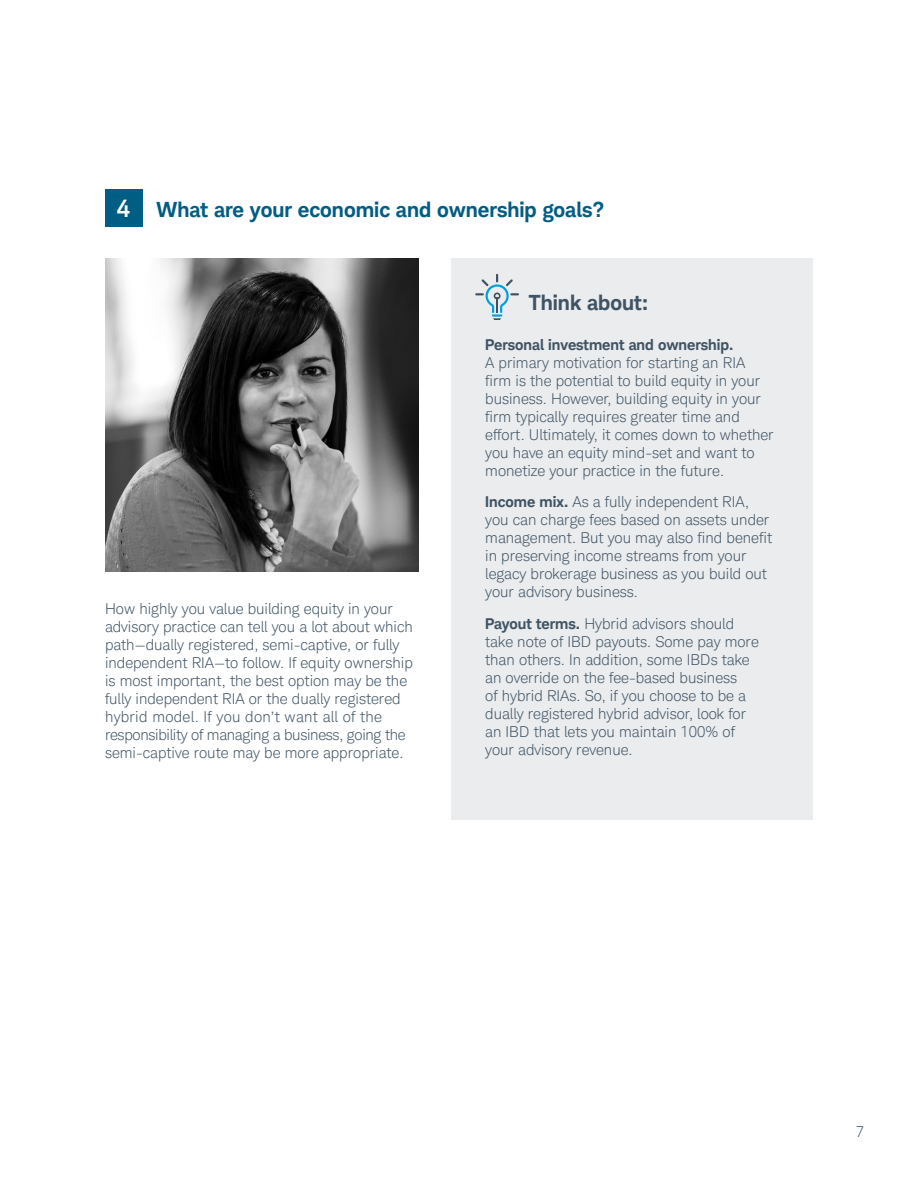
<style>
.page{position:relative;width:918px;height:1188px;background:#fff}
.page>*{position:absolute;margin:0;border:0;box-sizing:border-box;transform-origin:0 0}
.t1{font:700 21px "Charles Modern";color:#005d83}
.t2{font:700 21px "Charles Modern";color:#3f5364}
.t3{font:300 15px/18px "Charles Modern";color:#3f5364}
.t4{font:700 15px "Charles Modern";color:#3f5364}
.s1{font-weight:500;font-size:24.15px;color:#fff}
.s2{font-weight:700}
</style>
<div class="page">
<img style="left:105px;top:258px;width:314px;height:314px">
<div style="left:105px;top:189px;width:37px;height:37px;background:#005d83"></div>
<div style="left:452px;top:258px;width:361px;height:562px;background:#eaecee"></div>
<svg style="left:475px;top:274px;width:44px;height:45px"></svg>
<h1 class="t1" style="left:117px;top:197px;width:489px"><span class="s1">4</span> What are your economic and ownership goals?</h1>
<p class="t3" style="left:105px;top:600px;width:309px">How highly you value building equity in your advisory practice can tell you a lot about which path—dually registered, semi-captive, or fully independent RIA—to follow. If equity ownership is most important, the best option may be the fully independent RIA or the dually registered hybrid model. If you don’t want all of the responsibility of managing a business, going the semi-captive route may be more appropriate.</p>
<h1 class="t2" style="left:529px;top:289px;width:120px">Think about:</h1>
<p class="t4" style="left:485px;top:335px;width:250px">Personal investment and ownership.</p>
<p class="t3" style="left:485px;top:354px;width:290px">A primary motivation for starting an RIA firm is the potential to build equity in your business. However, building equity in your firm typically requires greater time and effort. Ultimately, it comes down to whether you have an equity mind-set and want to monetize your practice in the future.</p>
<p class="t3" style="left:485px;top:493px;width:288px"><span class="s2">Income mix.</span> As a fully independent RIA, you can charge fees based on assets under management. But you may also find benefit in preserving income streams from your legacy brokerage business as you build out your advisory business.</p>
<p class="t3" style="left:485px;top:615px;width:275px"><span class="s2">Payout terms.</span> Hybrid advisors should take note of IBD payouts. Some pay more than others. In addition, some IBDs take an override on the fee-based business<br>of hybrid RIAs. So, if you choose to be a dually registered hybrid advisor, look for an IBD that lets you maintain 100% of your advisory revenue.</p>
<p class="t3" style="left:856px;top:1123px;width:10px">7</p>
</div>
